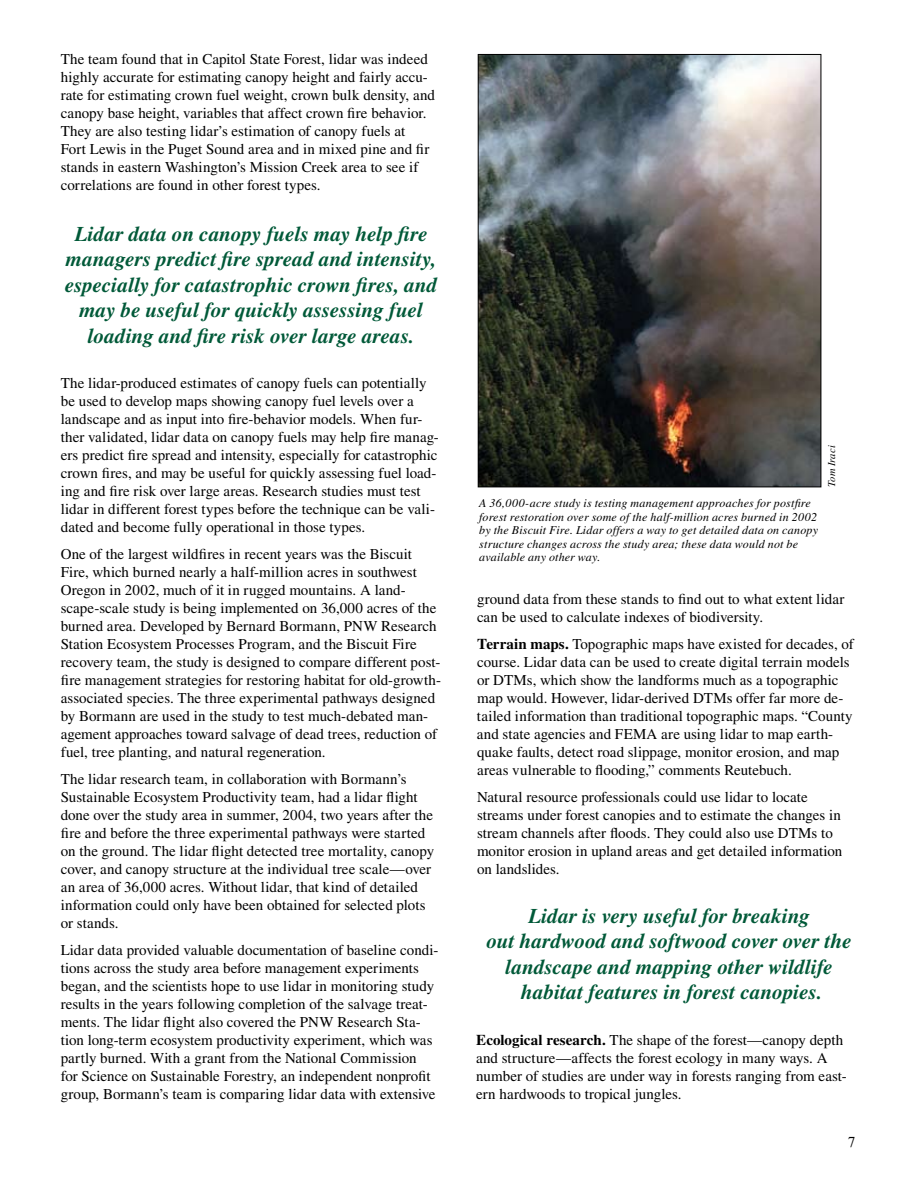
<style>
.page{position:relative;width:918px;height:1188px;background:#fff}
.page>*{position:absolute;margin:0;border:0;box-sizing:border-box;transform-origin:0 0}
.t1{font:italic 700 21px/25.5px "Times LT Std";letter-spacing:.005em;color:#005938;text-align:center}
.t2{font:15px/18px "Times LT Std";color:#000}
.t3{font:italic 12px/13.5px "Times LT Std";letter-spacing:.015em;color:#000}
.t4{font:italic 10.5px "Times LT Std";color:#000}
.s1{font-weight:700}
</style>
<div class="page">
<img style="left:480px;top:56px;width:339px;height:429px">
<div style="left:478px;top:54px;width:343px;height:433px;border:1px solid #000"></div>
<p class="t2" style="left:61px;top:50px;width:376px">The team found that in Capitol State Forest, lidar was indeed highly accurate for estimating canopy height and fairly accu&shy;rate for estimating crown fuel weight, crown bulk density, and canopy base height, variables that affect crown fire behavior.<br>They are also testing lidar’s estimation of canopy fuels at<br>Fort Lewis in the Puget Sound area and in mixed pine and fir stands in eastern Washington’s Mission Creek area to see if correlations are found in other forest types.</p>
<h1 class="t1" style="left:65px;top:221px;width:374px">Lidar data on canopy fuels may help fire managers predict fire spread and intensity, especially for catastrophic crown fires, and may be useful for quickly assessing fuel loading and fire risk over large areas.</h1>
<p class="t2" style="left:61px;top:374px;width:380px">The lidar-produced estimates of canopy fuels can potentially be used to develop maps showing canopy fuel levels over a landscape and as input into fire-behavior models. When fur&shy;ther validated, lidar data on canopy fuels may help fire manag&shy;ers predict fire spread and intensity, especially for catastrophic crown fires, and may be useful for quickly assessing fuel load&shy;ing and fire risk over large areas. Research studies must test lidar in different forest types before the technique can be vali&shy;dated and become fully operational in those types.</p>
<p class="t2" style="left:61px;top:545px;width:382px">One of the largest wildfires in recent years was the Biscuit Fire, which burned nearly a half-million acres in southwest Oregon in 2002, much of it in rugged mountains. A land&shy;scape-scale study is being implemented on 36,000 acres of the burned area. Developed by Bernard Bormann, PNW Research Station Ecosystem Processes Program, and the Biscuit Fire recovery team, the study is designed to compare different post&shy;fire management strategies for restoring habitat for old-growth&shy;associated species. The three experimental pathways designed by Bormann are used in the study to test much-debated man&shy;agement approaches toward salvage of dead trees, reduction of fuel, tree planting, and natural regeneration.</p>
<p class="t2" style="left:61px;top:770px;width:375px">The lidar research team, in collaboration with Bormann’s Sustainable Ecosystem Productivity team, had a lidar flight done over the study area in summer, 2004, two years after the fire and before the three experimental pathways were started on the ground. The lidar flight detected tree mortality, canopy cover, and canopy structure at the individual tree scale—over an area of 36,000 acres. Without lidar, that kind of detailed information could only have been obtained for selected plots or stands.</p>
<p class="t2" style="left:61px;top:941px;width:379px">Lidar data provided valuable documentation of baseline condi&shy;tions across the study area before management experiments began, and the scientists hope to use lidar in monitoring study results in the years following completion of the salvage treat&shy;ments. The lidar flight also covered the PNW Research Sta&shy;tion long-term ecosystem productivity experiment, which was partly burned. With a grant from the National Commission<br>for Science on Sustainable Forestry, an independent nonprofit group, Bormann’s team is comparing lidar data with extensive</p>
<p class="t4" style="left:826px;top:487px;width:43px;rotate:-90deg">Tom Iraci</p>
<p class="t3" style="left:479px;top:497px;width:340px">A 36,000-acre study is testing management approaches for postfire forest restoration over some of the half-million acres burned in 2002 by the Biscuit Fire. Lidar offers a way to get detailed data on canopy structure changes across the study area; these data would not be available any other way.</p>
<p class="t2" style="left:477px;top:590px;width:369px">ground data from these stands to find out to what extent lidar can be used to calculate indexes of biodiversity.</p>
<p class="t2" style="left:477px;top:635px;width:378px"><span class="s1">Terrain maps.</span> Topographic maps have existed for decades, of course. Lidar data can be used to create digital terrain models or DTMs, which show the landforms much as a topographic map would. However, lidar-derived DTMs offer far more de&shy;tailed information than traditional topographic maps. “County and state agencies and FEMA are using lidar to map earth&shy;quake faults, detect road slippage, monitor erosion, and map areas vulnerable to flooding,” comments Reutebuch.</p>
<p class="t2" style="left:477px;top:788px;width:367px">Natural resource professionals could use lidar to locate streams under forest canopies and to estimate the changes in stream channels after floods. They could also use DTMs to monitor erosion in upland areas and get detailed information on landslides.</p>
<h1 class="t1" style="left:487px;top:903px;width:367px">Lidar is very useful for breaking<br>out hardwood and softwood cover over the landscape and mapping other wildlife habitat features in forest canopies.</h1>
<p class="t2" style="left:476px;top:1031px;width:372px"><span class="s1">Ecological research.</span> The shape of the forest—canopy depth and structure—affects the forest ecology in many ways. A number of studies are under way in forests ranging from east&shy;ern hardwoods to tropical jungles.</p>
</div>
